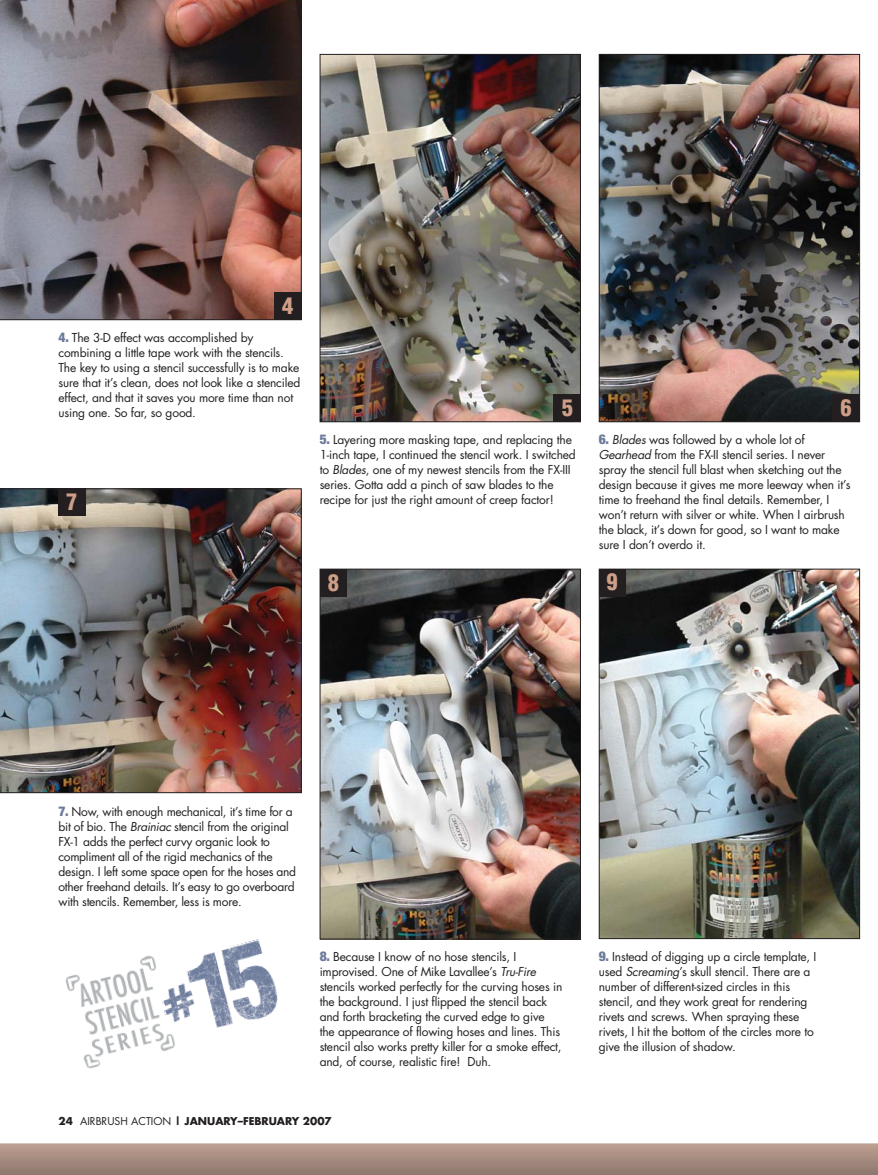
<style>
.page{position:relative;width:878px;height:1175px;background:#fff}
.page>*{position:absolute;margin:0;border:0;box-sizing:border-box;transform-origin:0 0}
.t1{font:900 condensed 22.5px "Helvetica";color:#cd9e88}
.t2{font:12px/15px "Futura";letter-spacing:-.015em;color:#231f20}
.t3{font:700 10.5px "Futura";color:#231f20}
.s1{font-family:"Helvetica Neue";font-weight:900;font-stretch:condensed;font-size:13.5px;color:#6e7c9c}
.s2{font-style:italic}
.s3{font-weight:400}
</style>
<div class="page">
<hr style="left:0;top:1174px;width:878px;height:1px;background:#6c5044">
<img style="left:0;top:0;width:878px;height:1174px">
<h1 class="t1" style="left:282px;top:297px;width:13px">4</h1>
<p class="t2" style="left:58px;top:331px;width:243px"><span class="s1">4.</span> The 3-D effect was accomplished by combining a little tape work with the stencils.<br>The key to using a stencil successfully is to make sure that it’s clean, does not look like a stenciled effect, and that it saves you more time than not using one. So far, so good.</p>
<h1 class="t1" style="left:66px;top:493px;width:13px">7</h1>
<h1 class="t1" style="left:561px;top:399px;width:13px">5</h1>
<h1 class="t1" style="left:840px;top:399px;width:13px">6</h1>
<p class="t2" style="left:320px;top:433px;width:258px"><span class="s1">5.</span> Layering more masking tape, and replacing the 1-inch tape, I continued the stencil work. I switched to <span class="s2">Blades</span>, one of my newest stencils from the FX-III series. Gotta add a pinch of saw blades to the recipe for just the right amount of creep factor!</p>
<p class="t2" style="left:598px;top:433px;width:253px"><span class="s1">6.</span> <span class="s2">Blades</span> was followed by a whole lot of <span class="s2">Gearhead</span> from the FX-II stencil series. I never spray the stencil full blast when sketching out the design because it gives me more leeway when it’s time to freehand the final details. Remember, I won’t return with silver or white. When I airbrush the black, it’s down for good, so I want to make sure I don’t overdo it.</p>
<h1 class="t1" style="left:328px;top:573px;width:13px">8</h1>
<h1 class="t1" style="left:606px;top:573px;width:13px">9</h1>
<p class="t2" style="left:58px;top:804px;width:239px"><span class="s1">7.</span> Now, with enough mechanical, it’s time for a bit of bio. The <span class="s2">Brainiac</span>stencil from the original FX-1 adds the perfect curvy organic look to compliment all of the rigid mechanics of the design. I left some space open for the hoses and other freehand details. It’s easy to go overboard with stencils. Remember, less is more.</p>
<p class="t2" style="left:320px;top:950px;width:244px"><span class="s1">8.</span> Because I know of no hose stencils, I improvised. One of Mike Lavallee’s <span class="s2">Tru-Fire </span>stencils worked perfectly for the curving hoses in the background. I just flipped the stencil back and forth bracketing the curved edge to give the appearance of flowing hoses and lines. This stencil also works pretty killer for a smoke effect, and, of course, realistic fire! Duh.</p>
<p class="t2" style="left:598px;top:950px;width:219px"><span class="s1">9.</span> Instead of digging up a circle template, I used <span class="s2">Screaming</span>’s skull stencil. There are a number of different-sized circles in this stencil, and they work great for rendering rivets and screws. When spraying these rivets, I hit the bottom of the circles more to give the illusion of shadow.</p>
<p class="t3" style="left:58px;top:1116px;width:275px">24 <span class="s3">AIRBRUSH ACTION</span> | JANUARY–FEBRUARY 2007</p>
</div>
